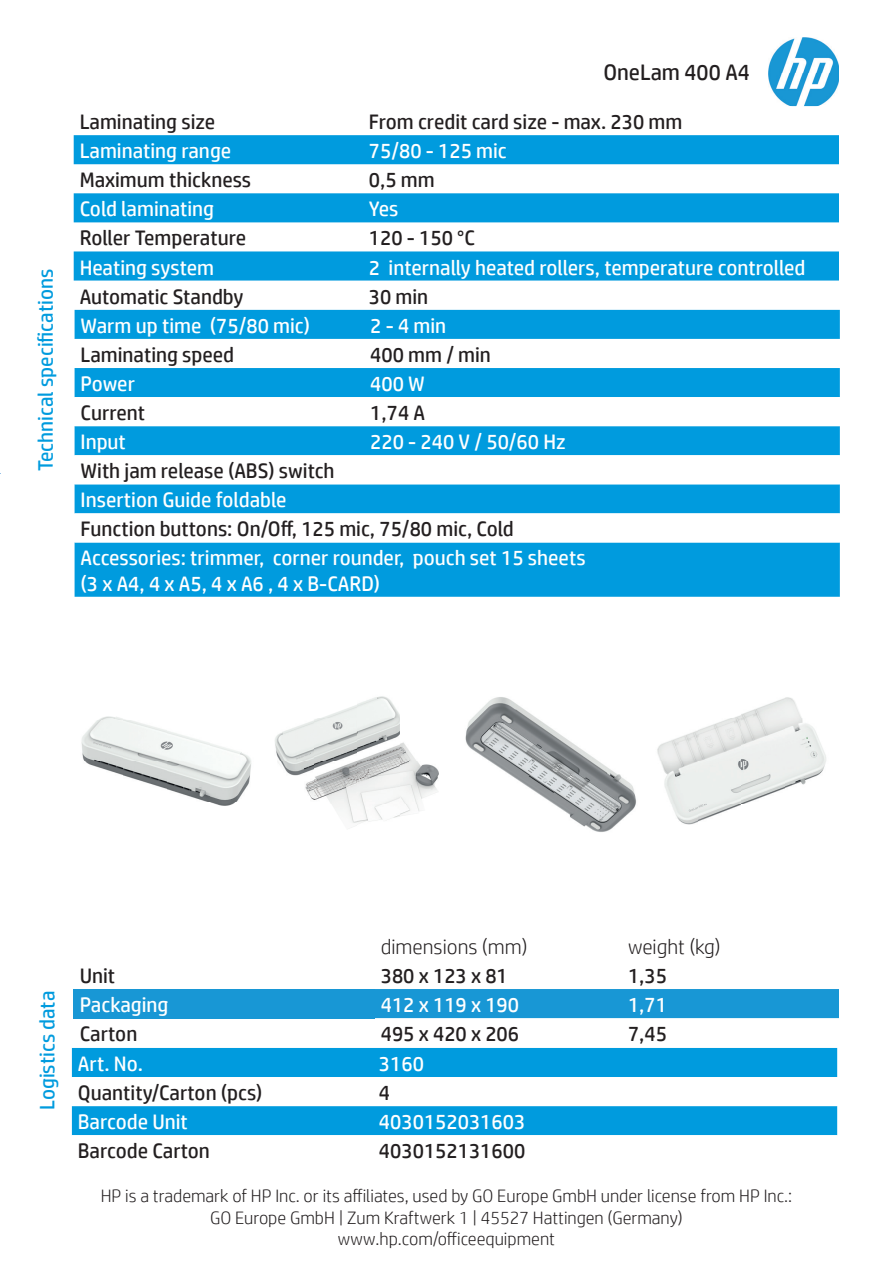
<style>
.page{position:relative;width:893px;height:1263px;background:#fff}
.page>*{position:absolute;margin:0;border:0;box-sizing:border-box;transform-origin:0 0}
.t1{font:22.5px "HP Simplified";color:#231f20}
.t2{font:21px/25.2px "HP Simplified";color:#fff}
.t3{font:21px "HP Simplified";color:#231f20}
.t4{font:21px "HP Simplified";color:#009bde}
.t5{font:300 21px "HP Simplified";color:#231f20}
.t6{font:300 18px/21.6px "HP Simplified";color:#231f20;text-align:center}
</style>
<div class="page">
<img style="left:768px;top:38px;width:71px;height:68px">
<svg style="left:74px;top:106px;width:765px;height:204px"></svg>
<svg style="left:74px;top:135px;width:765px;height:146px;fill:#009bde"></svg>
<div style="left:75px;top:310px;width:765px;height:287px;background:#009bde"></div>
<svg style="left:75px;top:339px;width:765px;height:203px"></svg>
<svg style="left:74px;top:1018px;width:765px;height:58px"></svg>
<div style="left:74px;top:989px;width:301px;height:29px;background:#1897d5"></div>
<div style="left:375px;top:989px;width:464px;height:29px;background:#1897d5"></div>
<div style="left:72px;top:1048px;width:765px;height:29px;background:#009bde"></div>
<div style="left:72px;top:1106px;width:765px;height:29px;background:#009bde"></div>
<img style="left:657px;top:697px;width:169px;height:128px">
<img style="left:275px;top:696px;width:164px;height:132px">
<img style="left:81px;top:716px;width:170px;height:90px">
<img style="left:465px;top:697px;width:171px;height:135px">
<p class="t4" style="left:32px;top:471px;width:204px;rotate:-90deg">Technical specifications</p>
<p class="t1" style="left:603px;top:57px;width:148px">OneLam 400 A4</p>
<p class="t3" style="left:80px;top:108px;width:137px">Laminating size</p>
<p class="t3" style="left:369px;top:108px;width:315px">From credit card size - max. 230 mm</p>
<p class="t2" style="left:80px;top:138px;width:153px">Laminating range</p>
<p class="t2" style="left:369px;top:138px;width:139px">75/80 - 125 mic</p>
<p class="t3" style="left:80px;top:166px;width:173px">Maximum thickness</p>
<p class="t3" style="left:369px;top:166px;width:67px">0,5 mm</p>
<p class="t2" style="left:80px;top:196px;width:136px">Cold laminating</p>
<p class="t2" style="left:369px;top:196px;width:31px">Yes</p>
<p class="t3" style="left:80px;top:224px;width:168px">Roller Temperature</p>
<p class="t3" style="left:369px;top:224px;width:108px">120 - 150 °C</p>
<p class="t2" style="left:80px;top:254px;width:136px">Heating system</p>
<p class="t2" style="left:369px;top:254px;width:438px">2 internally heated rollers, temperature controlled</p>
<p class="t3" style="left:80px;top:283px;width:166px">Automatic Standby</p>
<p class="t3" style="left:369px;top:283px;width:61px">30 min</p>
<p class="t2" style="left:81px;top:313px;width:231px">Warm up time (75/80 mic)</p>
<p class="t2" style="left:370px;top:313px;width:77px">2 - 4 min</p>
<p class="t3" style="left:81px;top:341px;width:155px">Laminating speed</p>
<p class="t3" style="left:370px;top:341px;width:122px">400 mm / min</p>
<p class="t2" style="left:81px;top:371px;width:56px">Power</p>
<p class="t2" style="left:370px;top:371px;width:56px">400 W</p>
<p class="t3" style="left:81px;top:399px;width:66px">Current</p>
<p class="t3" style="left:370px;top:399px;width:56px">1,74 A</p>
<p class="t2" style="left:81px;top:429px;width:47px">Input</p>
<p class="t2" style="left:370px;top:429px;width:197px">220 - 240 V / 50/60 Hz</p>
<p class="t3" style="left:81px;top:457px;width:256px">With jam release (ABS) switch</p>
<p class="t2" style="left:81px;top:487px;width:207px">Insertion Guide foldable</p>
<p class="t3" style="left:81px;top:515px;width:435px">Function buttons: On/Off, 125 mic, 75/80 mic, Cold</p>
<p class="t2" style="left:81px;top:545px;width:507px">Accessories: trimmer, corner rounder, pouch set 15 sheets (3 x A4, 4 x A5, 4 x A6 , 4 x B-CARD)</p>
<p class="t4" style="left:33px;top:1110px;width:121px;rotate:-90deg">Logistics data</p>
<p class="t5" style="left:381px;top:933px;width:148px">dimensions (mm)</p>
<p class="t5" style="left:628px;top:933px;width:94px">weight (kg)</p>
<p class="t3" style="left:80px;top:962px;width:37px">Unit</p>
<p class="t3" style="left:381px;top:962px;width:129px">380 x 123 x 81</p>
<p class="t3" style="left:628px;top:962px;width:41px">1,35</p>
<p class="t2" style="left:80px;top:992px;width:90px">Packaging</p>
<p class="t2" style="left:381px;top:992px;width:140px">412 x 119 x 190</p>
<p class="t2" style="left:628px;top:992px;width:41px">1,71</p>
<p class="t3" style="left:80px;top:1020px;width:59px">Carton</p>
<p class="t3" style="left:381px;top:1020px;width:140px">495 x 420 x 206</p>
<p class="t3" style="left:628px;top:1020px;width:41px">7,45</p>
<p class="t2" style="left:78px;top:1051px;width:67px">Art. No.</p>
<p class="t2" style="left:379px;top:1051px;width:47px">3160</p>
<p class="t3" style="left:78px;top:1079px;width:186px">Quantity/Carton (pcs)</p>
<p class="t3" style="left:379px;top:1079px;width:13px">4</p>
<p class="t2" style="left:78px;top:1109px;width:111px">Barcode Unit</p>
<p class="t2" style="left:379px;top:1109px;width:148px">4030152031603</p>
<p class="t3" style="left:78px;top:1137px;width:134px">Barcode Carton</p>
<p class="t3" style="left:379px;top:1137px;width:148px">4030152131600</p>
<p class="t6" style="left:101px;top:1184px;width:693px">HP is a trademark of HP Inc. or its affiliates, used by GO Europe GmbH under license from HP Inc.:<br>GO Europe GmbH | Zum Kraftwerk 1 | 45527 Hattingen (Germany) www.hp.com/officeequipment</p>
</div>
